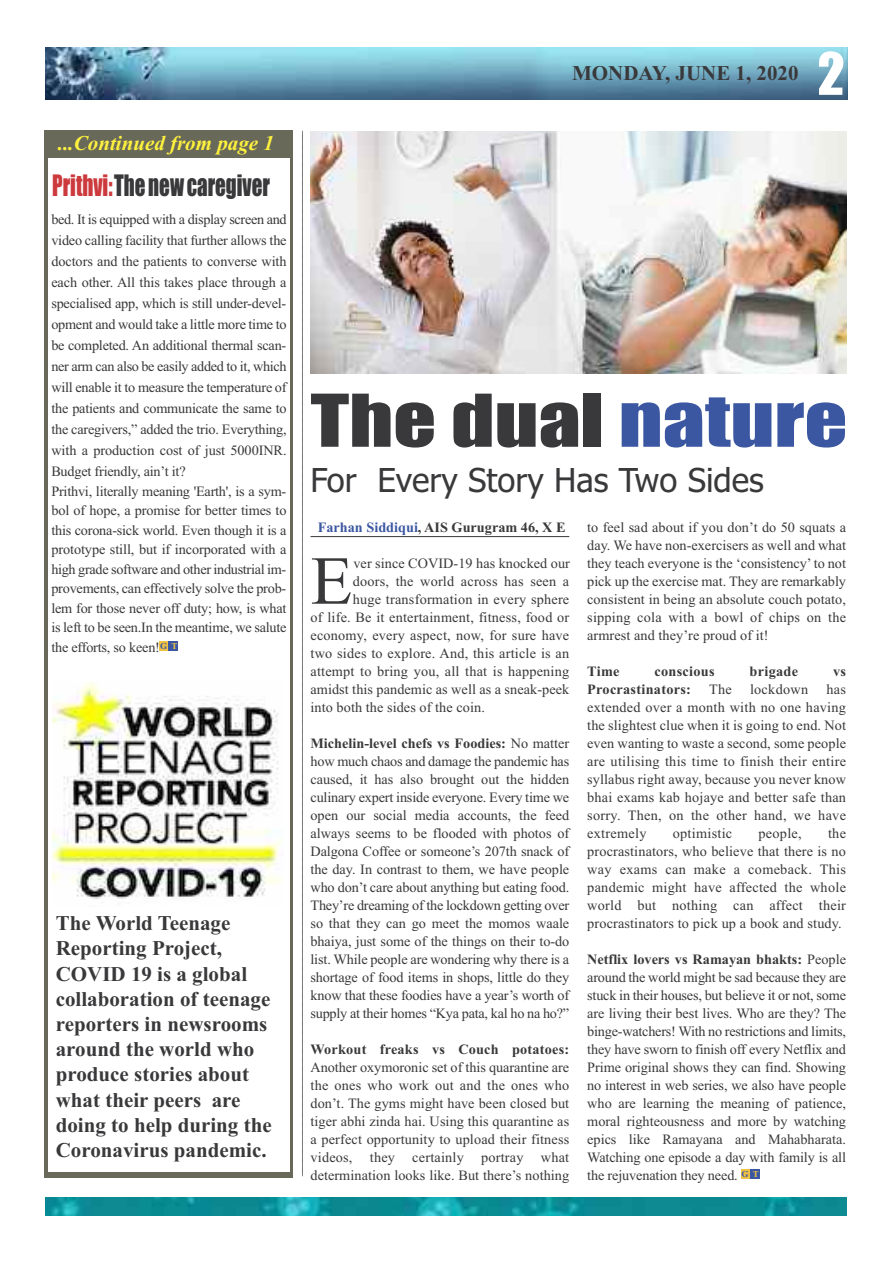
<style>
.page{position:relative;width:893px;height:1263px;background:#fff}
.page>*{position:absolute;margin:0;border:0;box-sizing:border-box;transform-origin:0 0}
.t1{font:68.55px "Times New Roman";color:#39383a}
.t2{font:67.2px "Impact";color:#39383a;scale:1.25 1}
.t3{font:54px "Impact";color:#fff}
.t4{font:33px "Tahoma";color:#39383a}
.t5{font:27.3px "Impact";color:#39383a;scale:.77 1}
.t6{font:700 21px/25.2px "Times New Roman";color:#39383a}
.t7{font:italic 700 21px "Times New Roman";color:#fff23e}
.t8{font:14.25px/18px "Times New Roman";letter-spacing:.01em;color:#39383a;text-align:justify}
.t9{font:700 14.25px "Times New Roman";letter-spacing:.015em;color:#39383a}
.s1{color:#cc3a3d}
.s2{color:#3b57a2}
.s3{font-weight:700}
</style>
<div class="page">
<img style="left:45px;top:1197px;width:801px;height:18px">
<hr style="left:310px;top:536px;width:259px;height:1px;background:#39383a">
<div style="left:741px;top:1169px;width:9px;height:9px;background:#efc244"></div>
<div style="left:750px;top:1169px;width:9px;height:9px;background:#3b57a2"></div>
<svg style="left:45px;top:47px;width:803px;height:1px"></svg>
<img style="left:45px;top:48px;width:803px;height:51px">
<svg style="left:302px;top:130px;width:1px;height:1047px"></svg>
<img style="left:310px;top:132px;width:536px;height:241px">
<div style="left:44px;top:130px;width:249px;height:1047px;background:linear-gradient(to right,#69695a,#69695a)"></div>
<div style="left:48px;top:158px;width:241px;height:1014px;background:#fff"></div>
<div style="left:160px;top:641px;width:9px;height:9px;background:#efc244"></div>
<div style="left:169px;top:641px;width:9px;height:9px;background:#3b57a2"></div>
<img style="left:52px;top:682px;width:229px;height:221px">
<h3 class="t7" style="left:58px;top:130px;width:217px">...Continued from page 1</h3>
<h3 class="t5" style="left:52px;top:171px;width:284px"><span class="s1">Prithvi:</span>Thenewcaregiver</h3>
<p class="t8" style="left:51px;top:209px;width:237px;line-height:21px">bed. It is equipped with a display screen and video calling facility that further allows the doctors and the patients to converse with each other. All this takes place through a specialised app, which is still under-devel&shy;opment and would take a little more time to be completed. An additional thermal scan&shy;ner arm can also be easily added to it, which will enable it to measure the temperature of the patients and communicate the same to the caregivers,” added the trio. Everything, with a production cost of just 5000INR.<br>Budget friendly, ain’t it?</p>
<p class="t8" style="left:51px;top:481px;width:237px;line-height:19.5px">Prithvi, literally meaning 'Earth', is a sym&shy;bol of hope, a promise for better times to this corona-sick world. Even though it is a prototype still, but if incorporated with a high grade software and other industrial im&shy;provements, can effectively solve the prob&shy;lem for those never off duty; how, is what is left to be seen.In the meantime, we salute the efforts, so keen!<sup>G</sup> <sup>T</sup></p>
<h3 class="t6" style="left:56px;top:910px;width:217px">The World Teenage<br>Reporting Project,<br>COVID 19 is a global collaboration of teenage reporters in newsrooms around the world who produce stories about what their peers are doing to help during the<br>Coronavirus pandemic.</h3>
<h3 class="t6" style="left:572px;top:60px;width:228px">MONDAY, JUNE 1, 2020</h3>
<h3 class="t3" style="left:817px;top:45px;width:29px">2</h3>
<h2 class="t2" style="left:311px;top:384px;width:431px">The dual <span class="s2">nature</span></h2>
<h3 class="t4" style="left:310px;top:461px;width:455px">For Every Story Has Two Sides</h3>
<p class="t9" style="left:318px;top:518px;width:249px"><span class="s2">Farhan Siddiqui</span>, AIS Gurugram 46, X E</p>
<h1 class="t1" style="left:310px;top:540px;width:43px">E</h1>
<p class="t8" style="left:353px;top:554px;width:218px">ver since COVID-19 has knocked our</p>
<p class="t8" style="left:353px;top:572px;width:218px">doors, the world across has seen a</p>
<p class="t8" style="left:353px;top:590px;width:218px">huge transformation in every sphere</p>
<p class="t8" style="left:311px;top:608px;width:260px">of life. Be it entertainment, fitness, food or</p>
<p class="t8" style="left:311px;top:626px;width:260px">economy, every aspect, now, for sure have</p>
<p class="t8" style="left:311px;top:644px;width:260px">two sides to explore. And, this article is an</p>
<p class="t8" style="left:310px;top:662px;width:260px">attempt to bring you, all that is happening</p>
<p class="t8" style="left:311px;top:680px;width:260px">amidst this pandemic as well as a sneak-peek</p>
<p class="t8" style="left:311px;top:698px;width:176px">into both the sides of the coin.</p>
<p class="t8" style="left:310px;top:734px;width:260px"><span class="s3">Michelin-level chefs vs Foodies:</span> No matter how much chaos and damage the pandemic has caused, it has also brought out the hidden culinary expert inside everyone. Every time we open our social media accounts, the feed always seems to be flooded with photos of Dalgona Coffee or someone’s 207th snack of the day. In contrast to them, we have people who don’t care about anything but eating food.<br>They’re dreaming of the lockdown getting over so that they can go meet the momos waale bhaiya, just some of the things on their to-do list. While people are wondering why there is a shortage of food items in shops, little do they know that these foodies have a year’s worth of supply at their homes “Kya pata, kal ho na ho?”</p>
<p class="t9" style="left:310px;top:1040px;width:260px">Workout freaks vs Couch potatoes:</p>
<p class="t8" style="left:310px;top:1058px;width:260px">Another oxymoronic set of this quarantine are the ones who work out and the ones who don’t. The gyms might have been closed but tiger abhi zinda hai. Using this quarantine as a perfect opportunity to upload their fitness videos, they certainly portray what determination looks like. But there’s nothing</p>
<p class="t8" style="left:587px;top:518px;width:260px">to feel sad about if you don’t do 50 squats a day. We have non-exercisers as well and what they teach everyone is the ‘consistency’to not pick up the exercise mat. They are remarkably consistent in being an absolute couch potato, sipping cola with a bowl of chips on the armrest and they’re proud of it!</p>
<p class="t9" style="left:587px;top:663px;width:34px">Time</p>
<p class="t9" style="left:654px;top:663px;width:62px">conscious</p>
<p class="t9" style="left:750px;top:663px;width:50px">brigade</p>
<p class="t9" style="left:833px;top:663px;width:14px">vs</p>
<p class="t9" style="left:587px;top:681px;width:105px">Procrastinators:</p>
<p class="t8" style="left:709px;top:680px;width:24px">The</p>
<p class="t8" style="left:750px;top:680px;width:60px">lockdown</p>
<p class="t8" style="left:587px;top:680px;width:260px;text-indent:239px">has extended over a month with no one having the slightest clue when it is going to end. Not even wanting to waste a second, some people are utilising this time to finish their entire syllabus right away, because you never know bhai exams kab hojaye and better safe than sorry. Then, on the other hand, we have extremely</p>
<p class="t8" style="left:587px;top:824px;width:260px;text-indent:241px">the procrastinators, who believe that there is no way exams can make a comeback. This pandemic might have affected the whole world but nothing can affect their procrastinators to pick up a book and study.</p>
<p class="t8" style="left:587px;top:950px;width:260px"><span class="s3">Netflix lovers vs Ramayan bhakts:</span> People around the world might be sad because they are stuck in their houses, but believe it or not, some are living their best lives. Who are they? The binge-watchers! With no restrictions and limits, they have sworn to finish off every Netflix and Prime original shows they can find. Showing no interest in web series, we also have people who are learning the meaning of patience, moral righteousness and more by watching epics like Ramayana and Mahabharata.<br>Watching one episode a day with family is all the rejuvenation they need. <sup>G</sup> <sup>T</sup></p>
<p class="t8" style="left:673px;top:824px;width:61px">optimistic</p>
<p class="t8" style="left:758px;top:824px;width:45px">people,</p>
</div>
